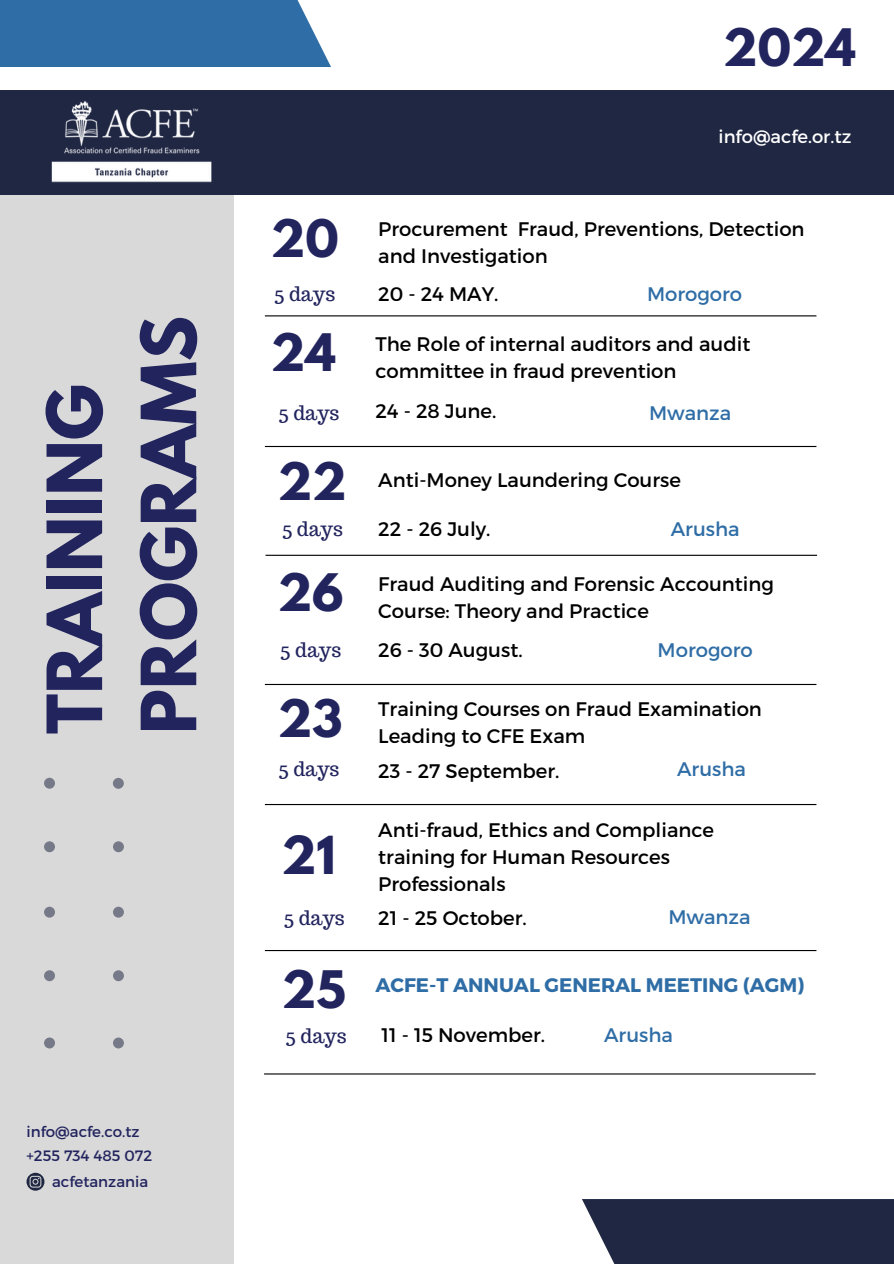
<style>
.page{position:relative;width:894px;height:1264px;background:#fff}
.page>*{position:absolute;margin:0;border:0;box-sizing:border-box;transform-origin:0 0}
.t1{font:700 67.35px/94.1px "League Spartan";color:#22245e}
.t2{font:700 46.35px "League Spartan";color:#22245e}
.t3{font:700 45.75px "League Spartan";color:#22245e}
.t4{font:19.65px/27px "Montserrat";color:#000}
.t5{font:19.65px "Montserrat";color:#2f6da6}
.t6{font:19.65px "Trocchi";color:#22245e}
.t7{font:700 19.65px "Montserrat";color:#2f6da6}
.t8{font:18px "Montserrat";color:#fff}
.t9{font:15px "Montserrat";color:#22245e}
</style>
<div class="page">
<div style="left:0;top:0;width:331px;height:67px;background:#2f6da6"></div>
<div style="left:0;top:91px;width:893px;height:104px;background:#202743"></div>
<div style="left:0;top:195px;width:234px;height:1068px;background:#d9d9d9"></div>
<svg style="left:27px;top:1172px;width:17px;height:18px"></svg>
<svg style="left:44px;top:777px;width:80px;height:271px"></svg>
<div style="left:581px;top:1198px;width:312px;height:65px;background:#202743"></div>
<img style="left:30px;top:90px;width:203px;height:93px">
<hr style="left:265px;top:315px;width:551px;height:1px;background:#000">
<hr style="left:265px;top:446px;width:551px;height:1px;background:#000">
<hr style="left:265px;top:554px;width:551px;height:2px;background:#000">
<hr style="left:265px;top:684px;width:551px;height:1px;background:#000">
<hr style="left:265px;top:804px;width:551px;height:1px;background:#000">
<hr style="left:265px;top:950px;width:551px;height:1px;background:#000">
<hr style="left:264px;top:1073px;width:551px;height:1px;background:#000">
<p class="t1" style="left:36px;top:734px;width:419px;rotate:-90deg">TRAINING<br>PROGRAMS</p>
<h1 class="t9" style="left:27px;top:1121px;width:115px">info@acfe.co.tz</h1>
<p class="t9" style="left:27px;top:1145px;width:127px">+255 734 485 072</p>
<h5 class="t9" style="left:52px;top:1171px;width:97px">acfetanzania</h5>
<p class="t3" style="left:723px;top:25px;width:134px">2024</p>
<p class="t3" style="left:271px;top:216px;width:69px">20</p>
<h5 class="t6" style="left:274px;top:281px;width:63px">5 days</h5>
<h4 class="t3" style="left:271px;top:330px;width:66px">24</h4>
<h5 class="t6" style="left:278px;top:399px;width:63px">5 days</h5>
<h5 class="t3" style="left:278px;top:459px;width:70px">22</h5>
<h5 class="t6" style="left:282px;top:515px;width:63px">5 days</h5>
<p class="t8" style="left:718px;top:125px;width:134px">info@acfe.or.tz</p>
<p class="t4" style="left:378px;top:215px;width:427px">Procurement Fraud, Preventions, Detection and Investigation</p>
<p class="t4" style="left:378px;top:280px;width:122px">20 - 24 MAY.</p>
<h5 class="t5" style="left:646px;top:281px;width:97px">Morogoro</h5>
<h5 class="t4" style="left:375px;top:329px;width:376px">The Role of internal auditors and audit committee in fraud prevention</h5>
<h5 class="t4" style="left:375px;top:397px;width:122px">24 - 28 June.</h5>
<p class="t5" style="left:648px;top:400px;width:84px">Mwanza</p>
<p class="t4" style="left:378px;top:465px;width:304px">Anti-Money Laundering Course</p>
<h5 class="t4" style="left:378px;top:514px;width:114px">22 - 26 July.</h5>
<h5 class="t5" style="left:670px;top:516px;width:70px">Arusha</h5>
<h5 class="t3" style="left:278px;top:570px;width:67px">26</h5>
<h5 class="t6" style="left:280px;top:636px;width:63px">5 days</h5>
<h5 class="t5" style="left:657px;top:637px;width:97px">Morogoro</h5>
<h5 class="t4" style="left:378px;top:569px;width:397px">Fraud Auditing and Forensic Accounting<br>Course: Theory and Practice</h5>
<p class="t4" style="left:378px;top:635px;width:146px">26 - 30 August.</p>
<p class="t3" style="left:278px;top:695px;width:66px">23</p>
<h5 class="t6" style="left:278px;top:755px;width:63px">5 days</h5>
<h3 class="t5" style="left:677px;top:756px;width:70px">Arusha</h3>
<h5 class="t4" style="left:378px;top:694px;width:385px">Training Courses on Fraud Examination<br>Leading to CFE Exam</h5>
<h5 class="t4" style="left:378px;top:756px;width:183px">23 - 27 September.</h5>
<h5 class="t4" style="left:378px;top:815px;width:337px">Anti-fraud, Ethics and Compliance training for Human Resources<br>Professionals</h5>
<h5 class="t2" style="left:281px;top:832px;width:56px">21</h5>
<p class="t6" style="left:284px;top:905px;width:63px">5 days</p>
<h5 class="t5" style="left:668px;top:904px;width:84px">Mwanza</h5>
<h5 class="t4" style="left:378px;top:903px;width:150px">21 - 25 October.</h5>
<p class="t3" style="left:282px;top:966px;width:65px">25</p>
<h5 class="t6" style="left:285px;top:1023px;width:63px">5 days</h5>
<h5 class="t5" style="left:604px;top:1022px;width:70px">Arusha</h5>
<h5 class="t7" style="left:375px;top:972px;width:430px">ACFE-T ANNUAL GENERAL MEETING (AGM)</h5>
<h5 class="t4" style="left:381px;top:1020px;width:165px">11 - 15 November.</h5>
</div>
